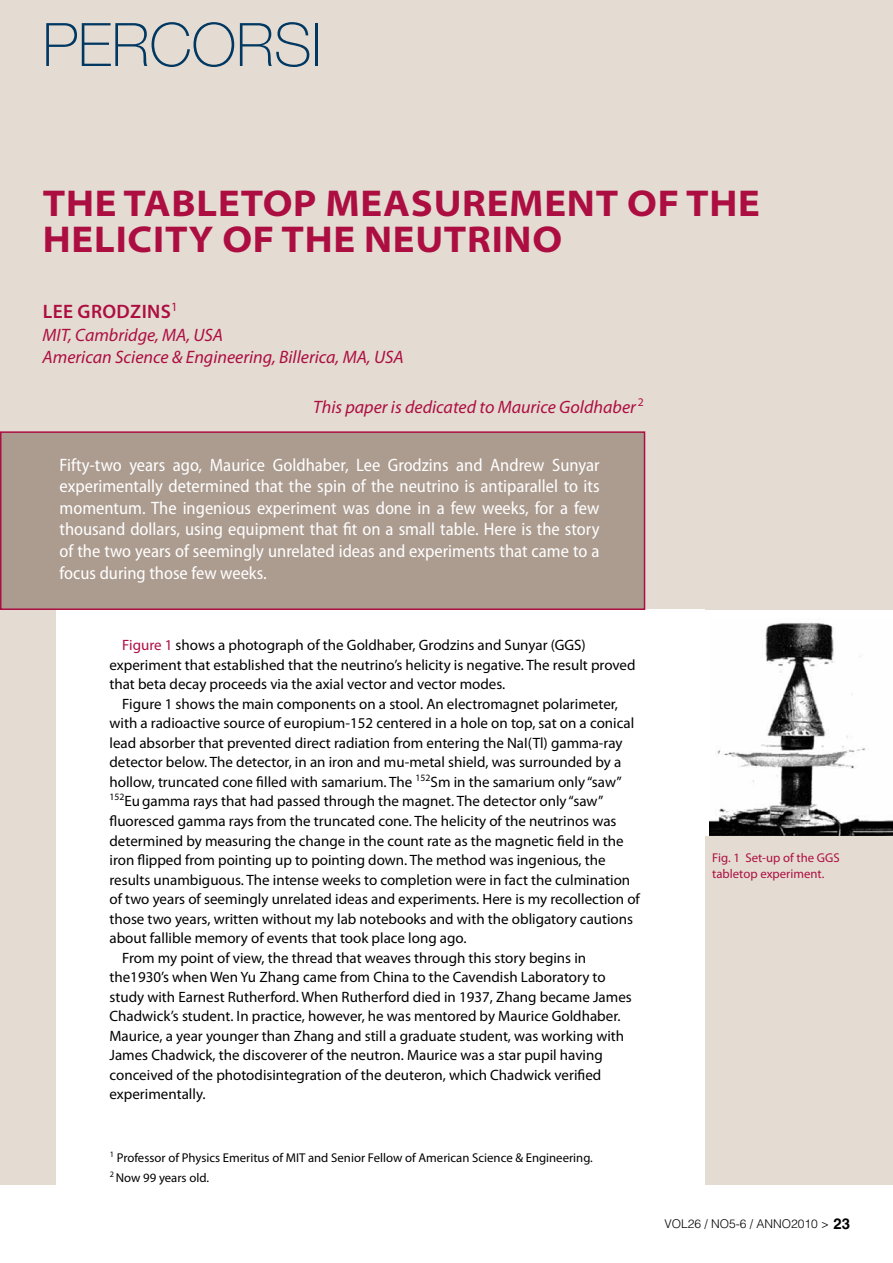
<style>
.page{position:relative;width:893px;height:1263px;background:#fff}
.page>*{position:absolute;margin:0;border:0;box-sizing:border-box;transform-origin:0 0}
.t1{font:100 60px "Helvetica Neue LT Std";color:#003862}
.t2{font:700 semi-expanded 37.5px/36px "Myriad Pro";letter-spacing:.02em;color:#ad0e42}
.t3{font:600 19.5px "Myriad Pro";letter-spacing:.02em;color:#ad0e42}
.t4{font:semi-condensed 18px/21.6px "Myriad Pro";color:#fff;text-align:justify}
.t5{font:italic 18px/22.5px "Myriad Pro";color:#ad0e42}
.t6{font:15px/19.5px "Myriad Pro";color:#000}
.t7{font:12.75px/19.8px "Myriad Pro";color:#000}
.t8{font:12.75px/15.3px "Myriad Pro";color:#ad0e42}
.t9{font:300 12px "Helvetica LT Std";color:#000}
.s1{color:#ad0e42}
.s2{font-weight:700;font-size:15px}
</style>
<div class="page">
<div style="left:0;top:0;width:893px;height:1184px;background:#e4dcd2"></div>
<div style="left:56px;top:610px;width:649px;height:653px;background:#fff"></div>
<div style="left:1px;top:432px;width:643px;height:177px;background:#ac9b8f"></div>
<div style="left:0;top:431px;width:645px;height:179px;border:2px solid #ad0e42"></div>
<div style="left:703px;top:610px;width:190px;height:225px;background:#fff"></div>
<img style="left:709px;top:622px;width:184px;height:213px">
<h1 class="t1" style="left:43px;top:10px;width:281px">PERCORSI</h1>
<h2 class="t2" style="left:43px;top:184px;width:718px">THE TABLETOP MEASUREMENT OF THE<br>HELICITY OF THE NEUTRINO</h2>
<h3 class="t3" style="left:43px;top:299px;width:136px">LEE GRODZINS<sup>1</sup></h3>
<p class="t5" style="left:43px;top:323px;width:363px">MIT, Cambridge, MA, USA<br>American Science &amp; Engineering, Billerica, MA, USA</p>
<p class="t5" style="left:313px;top:395px;width:332px">This paper is dedicated to Maurice Goldhaber <sup>2</sup></p>
<p class="t4" style="left:60px;top:454px;width:542px">Fifty-two years ago, Maurice Goldhaber, Lee Grodzins and Andrew Sunyar experimentally determined that the spin of the neutrino is antiparallel to its momentum. The ingenious experiment was done in a few weeks, for a few thousand dollars, using equipment that fit on a small table. Here is the story of the two years of seemingly unrelated ideas and experiments that came to a focus during those few weeks.</p>
<p class="t6" style="left:109px;top:635px;width:528px;text-indent:13px"><span class="s1">Figure 1</span> shows a photograph of the Goldhaber, Grodzins and Sunyar (GGS) experiment that established that the neutrino’s helicity is negative. The result proved that beta decay proceeds via the axial vector and vector modes.</p>
<p class="t6" style="left:122px;top:694px;width:497px">Figure 1 shows the main components on a stool. An electromagnet polarimeter,</p>
<p class="t6" style="left:109px;top:713px;width:526px">with a radioactive source of europium-152 centered in a hole on top, sat on a conical</p>
<p class="t6" style="left:109px;top:733px;width:515px">lead absorber that prevented direct radiation from entering the NaI(Tl) gamma-ray</p>
<p class="t6" style="left:109px;top:752px;width:513px">detector below. The detector, in an iron and mu-metal shield, was surrounded by a</p>
<p class="t6" style="left:109px;top:772px;width:514px">hollow, truncated cone filled with samarium. The <sup>152</sup>Sm in the samarium only “saw”</p>
<p class="t6" style="left:109px;top:791px;width:495px"><sup>152</sup>Eugamma rays that had passed through the magnet. The detector only “saw”</p>
<p class="t6" style="left:109px;top:811px;width:509px">fluoresced gamma rays from the truncated cone. The helicity of the neutrinos was</p>
<p class="t6" style="left:109px;top:830px;width:516px">determined by measuring the change in the count rate as the magnetic field in the</p>
<p class="t6" style="left:109px;top:850px;width:498px">iron flipped from pointing up to pointing down. The method was ingenious, the</p>
<p class="t6" style="left:109px;top:869px;width:522px">results unambiguous. The intense weeks to completion were in fact the culmination</p>
<p class="t6" style="left:109px;top:889px;width:532px">of two years of seemingly unrelated ideas and experiments. Here is my recollection of</p>
<p class="t6" style="left:109px;top:908px;width:525px">those two years, written without my lab notebooks and with the obligatory cautions</p>
<p class="t6" style="left:109px;top:928px;width:358px">about fallible memory of events that took place long ago.</p>
<p class="t6" style="left:122px;top:947px;width:465px">From my point of view, the thread that weaves through this story begins in</p>
<p class="t6" style="left:109px;top:967px;width:498px">the1930’s when Wen Yu Zhang came from China to the Cavendish Laboratory to</p>
<p class="t6" style="left:109px;top:986px;width:524px">study with Earnest Rutherford. When Rutherford died in 1937, Zhang became James</p>
<p class="t6" style="left:109px;top:1006px;width:513px">Chadwick’s student. In practice, however, he was mentored by Maurice Goldhaber.</p>
<p class="t6" style="left:109px;top:1025px;width:516px">Maurice, a year younger than Zhang and still a graduate student, was working with</p>
<p class="t6" style="left:109px;top:1045px;width:495px">James Chadwick, the discoverer of the neutron. Maurice was a star pupil having</p>
<p class="t6" style="left:109px;top:1064px;width:493px">conceived of the photodisintegration of the deuteron, which Chadwick verified</p>
<p class="t6" style="left:109px;top:1084px;width:98px">experimentally.</p>
<p class="t7" style="left:110px;top:1148px;width:485px"><sup>1</sup> Professor of Physics Emeritus of MIT and Senior Fellow of American Science &amp; Engineering.<br><sup>2</sup> Now 99 years old.</p>
<p class="t8" style="left:712px;top:850px;width:129px">Fig. 1 Set-up of the GGS tabletop experiment.</p>
<p class="t9" style="left:664px;top:1216px;width:187px">VOL26 / NO5-6 / ANNO2010 &gt; <span class="s2">23</span></p>
</div>
